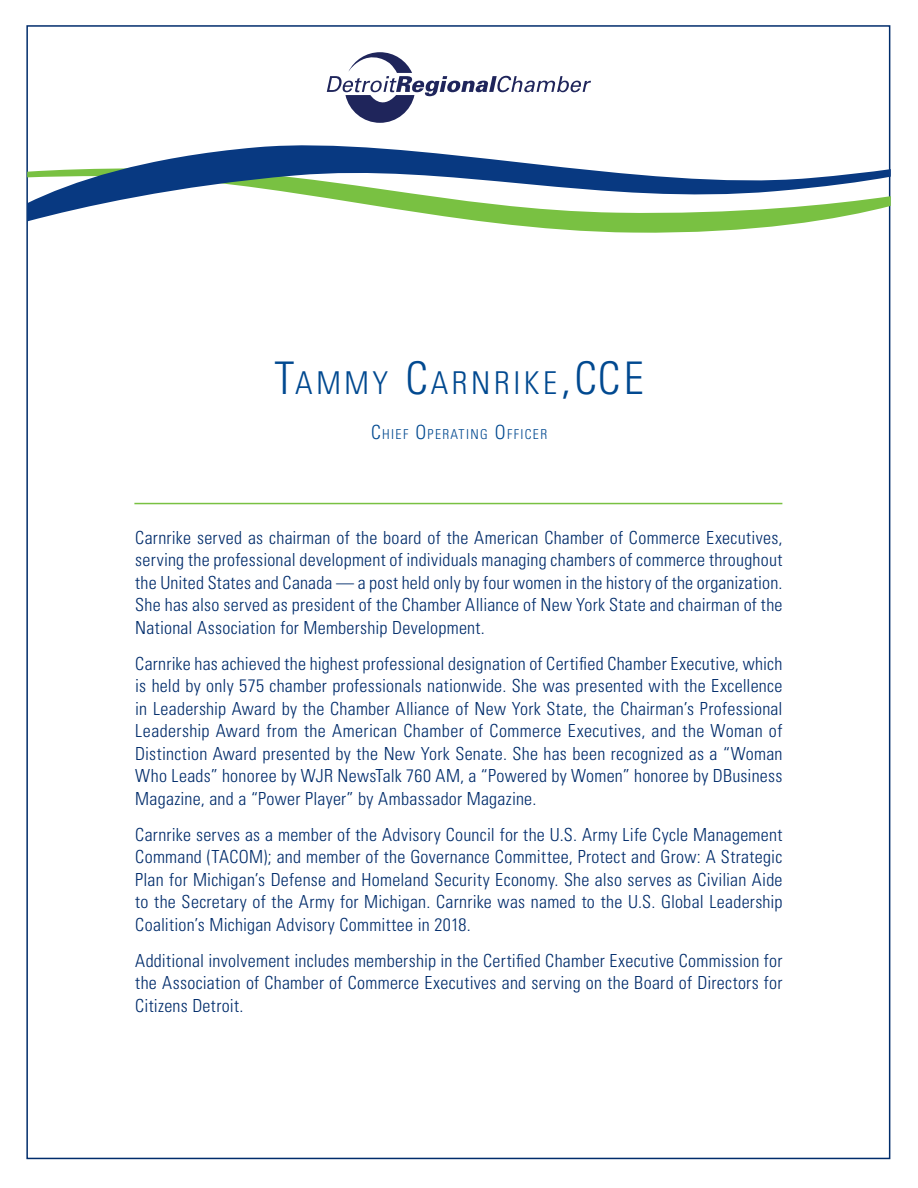
<style>
.page{position:relative;width:918px;height:1188px;background:#fff}
.page>*{position:absolute;margin:0;border:0;box-sizing:border-box;transform-origin:0 0}
.super_subhead{font:300 condensed 31.5px "Univers LT Std";letter-spacing:.115em;color:#014990}
.body_copy{font:300 condensed 18px/22.5px "Univers LT Std";letter-spacing:.015em;color:#002c6b;text-align:justify}
.super_subhead-2{font:300 condensed 13.65px "Univers LT Std";letter-spacing:.1em;color:#014990}
.s1{font-size:45px}
.s2{font-size:19.5px}
</style>
<div class="page">
<hr style="left:134px;top:503px;width:648px;height:1px;background:#79c142">
<svg style="left:27px;top:221px;width:864px;height:12px"></svg>
<svg style="left:27px;top:134px;width:864px;height:87px"></svg>
<svg style="left:327px;top:52px;width:264px;height:71px"></svg>
<p class="super_subhead" style="left:274px;top:364px;width:366px"><span class="s1">T</span>AMMY <span class="s1">C</span>ARNRIKE<span class="s1">,CCE</span></p>
<p class="super_subhead-2" style="left:371px;top:426px;width:178px"><span class="s2">C</span>HIEF <span class="s2">O</span>PERATING <span class="s2">O</span>FFICER</p>
<p class="body_copy" style="left:135px;top:526px;width:649px">Carnrike served as chairman of the board of the American Chamber of Commerce Executives, serving the professional development of individuals managing chambers of commerce throughout the United States and Canada — a post held only by four women in the history of the organization.<br>She has also served as president of the Chamber Alliance of New York State and chairman of the National Association for Membership Development.</p>
<p class="body_copy" style="left:135px;top:652px;width:649px">Carnrike has achieved the highest professional designation of Certified Chamber Executive, which is held by only 575 chamber professionals nationwide. She was presented with the Excellence in Leadership Award by the Chamber Alliance of New York State, the Chairman’s Professional Leadership Award from the American Chamber of Commerce Executives, and the Woman of Distinction Award presented by the New York Senate. She has been recognized as a “Woman Who Leads” honoree by WJR NewsTalk 760 AM, a “Powered by Women” honoree by DBusiness Magazine, and a “Power Player” by Ambassador Magazine.</p>
<p class="body_copy" style="left:135px;top:823px;width:649px">Carnrike serves as a member of the Advisory Council for the U.S. Army Life Cycle Management Command (TACOM); and member of the Governance Committee, Protect and Grow: A Strategic Plan for Michigan’s Defense and Homeland Security Economy. She also serves as Civilian Aide to the Secretary of the Army for Michigan. Carnrike was named to the U.S. Global Leadership Coalition’s Michigan Advisory Committee in 2018.</p>
<p class="body_copy" style="left:135px;top:949px;width:649px">Additional involvement includes membership in the Certified Chamber Executive Commission for the Association of Chamber of Commerce Executives and serving on the Board of Directors for Citizens Detroit.</p>
</div>
